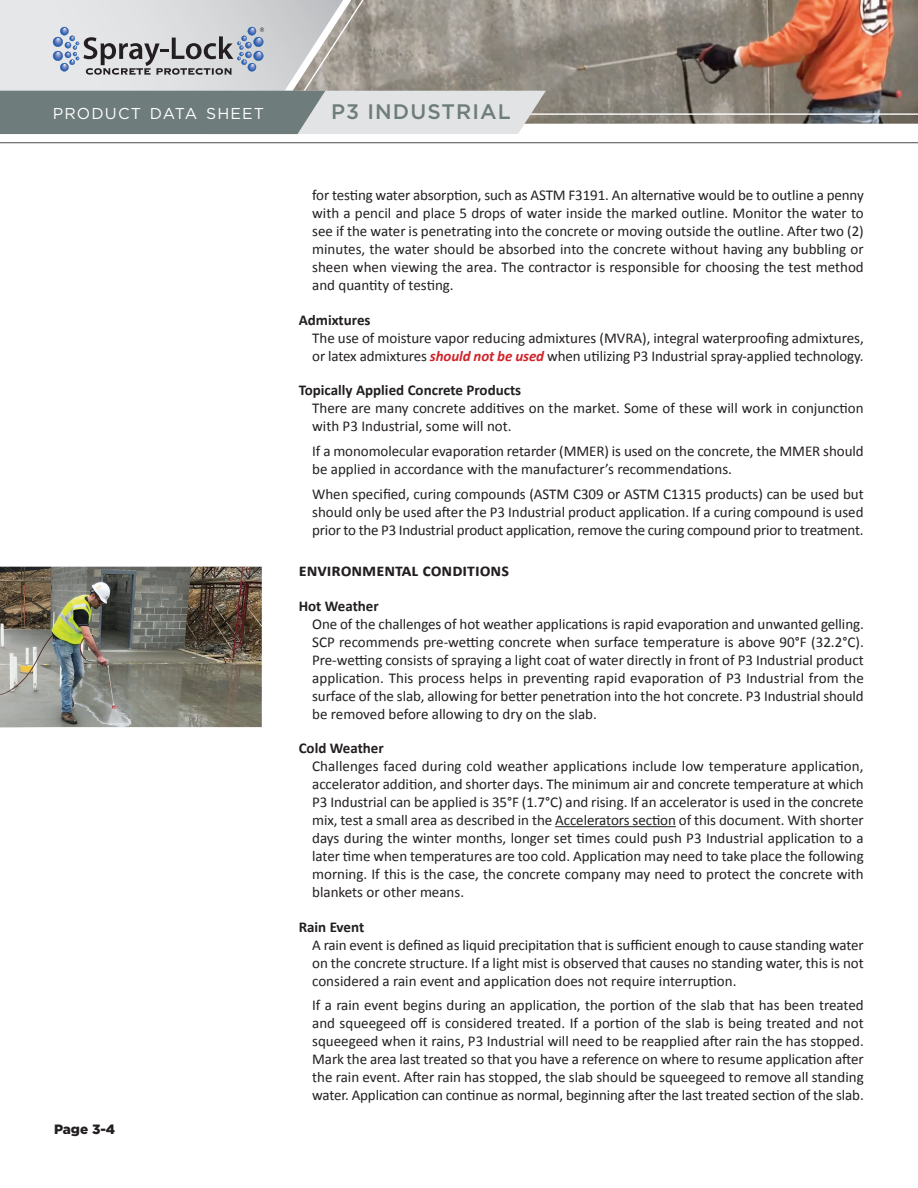
<style>
.page{position:relative;width:918px;height:1188px;background:#fff}
.page>*{position:absolute;margin:0;border:0;box-sizing:border-box;transform-origin:0 0}
.t1{font:500 21px "Gotham";letter-spacing:.05em;color:#6e7c7c}
.t2{font:700 18px "Calibri";color:#231f20}
.t3{font:15.75px "Gotham";letter-spacing:.07em;color:#fff}
.t4{font:15px/18px "Calibri";color:#231f20;text-align:justify}
.t5{font:700 15px "Calibri";color:#231f20}
.t6{font:900 13.5px "Gotham";color:#231f20}
.s1{font-weight:700;font-style:italic;color:#d1232a}
</style>
<div class="page">
<svg style="left:0;top:0;width:272px;height:91px"></svg>
<img style="left:285px;top:0;width:633px;height:124px">
<svg style="left:287px;top:0;width:631px;height:115px"></svg>
<svg style="left:53px;top:27px;width:211px;height:48px"></svg>
<hr style="left:0;top:142px;width:918px;height:1px;background:#4b4c4d">
<svg style="left:0;top:91px;width:546px;height:43px"></svg>
<hr style="left:555px;top:826px;width:121px;height:1px;background:#231f20">
<img style="left:0;top:567px;width:262px;height:160px">
<p class="t3" style="left:53px;top:103px;width:213px">PRODUCT DATA SHEET</p>
<h1 class="t1" style="left:331px;top:100px;width:181px">P3 INDUSTRIAL</h1>
<p class="t6" style="left:54px;top:1121px;width:63px">Page 3-4</p>
<p class="t4" style="left:312px;top:186px;width:553px">for testing water absorption, such as ASTM F3191. An alternative would be to outline a penny with a pencil and place 5 drops of water inside the marked outline. Monitor the water to see if the water is penetrating into the concrete or moving outside the outline. After two (2) minutes, the water should be absorbed into the concrete without having any bubbling or sheen when viewing the area. The contractor is responsible for choosing the test method and quantity of testing.</p>
<p class="t5" style="left:299px;top:309px;width:73px">Admixtures</p>
<p class="t4" style="left:312px;top:328px;width:553px">The use of moisture vapor reducing admixtures (MVRA), integral waterproofing admixtures, or latex admixtures <span class="s1">should not be used</span> when utilizing P3 Industrial spray-applied technology.</p>
<p class="t5" style="left:299px;top:380px;width:224px">Topically Applied Concrete Products</p>
<p class="t4" style="left:312px;top:399px;width:553px">There are many concrete additives on the market. Some of these will work in conjunction with P3 Industrial, some will not.</p>
<p class="t4" style="left:312px;top:442px;width:553px">If a monomolecular evaporation retarder (MMER) is used on the concrete, the MMER should be applied in accordance with the manufacturer’s recommendations.</p>
<p class="t4" style="left:312px;top:484px;width:553px">When specified, curing compounds (ASTM C309 or ASTM C1315 products) can be used but should only be used after the P3 Industrial product application. If a curing compound is used prior to the P3 Industrial product application, remove the curing compound prior to treatment.</p>
<p class="t2" style="left:299px;top:557px;width:212px">environmental conditions</p>
<p class="t5" style="left:299px;top:595px;width:82px">Hot Weather</p>
<p class="t4" style="left:312px;top:614px;width:553px">One of the challenges of hot weather applications is rapid evaporation and unwanted gelling.<br>SCP recommends pre-wetting concrete when surface temperature is above 90°F (32.2°C).<br>Pre-wetting consists of spraying a light coat of water directly in front of P3 Industrial product application. This process helps in preventing rapid evaporation of P3 Industrial from the surface of the slab, allowing for better penetration into the hot concrete. P3 Industrial should be removed before allowing to dry on the slab.</p>
<p class="t5" style="left:299px;top:737px;width:87px">Cold Weather</p>
<p class="t4" style="left:312px;top:757px;width:553px">Challenges faced during cold weather applications include low temperature application, accelerator addition, and shorter days. The minimum air and concrete temperature at which P3 Industrial can be applied is 35°F (1.7°C) and rising. If an accelerator is used in the concrete mix, test a small area as described in the Accelerators section of this document. With shorter days during the winter months, longer set times could push P3 Industrial application to a later time when temperatures are too cold. Application may need to take place the following morning. If this is the case, the concrete company may need to protect the concrete with blankets or other means.</p>
<p class="t5" style="left:299px;top:916px;width:67px">Rain Event</p>
<p class="t4" style="left:312px;top:935px;width:553px">A rain event is defined as liquid precipitation that is sufficient enough to cause standing water on the concrete structure. If a light mist is observed that causes no standing water, this is not considered a rain event and application does not require interruption.</p>
<p class="t4" style="left:312px;top:996px;width:553px">If a rain event begins during an application, the portion of the slab that has been treated and squeegeed off is considered treated. If a portion of the slab is being treated and not squeegeed when it rains, P3 Industrial will need to be reapplied after rain the has stopped.<br>Mark the area last treated so that you have a reference on where to resume application after the rain event. After rain has stopped, the slab should be squeegeed to remove all standing water. Application can continue as normal, beginning after the last treated section of the slab.</p>
</div>
